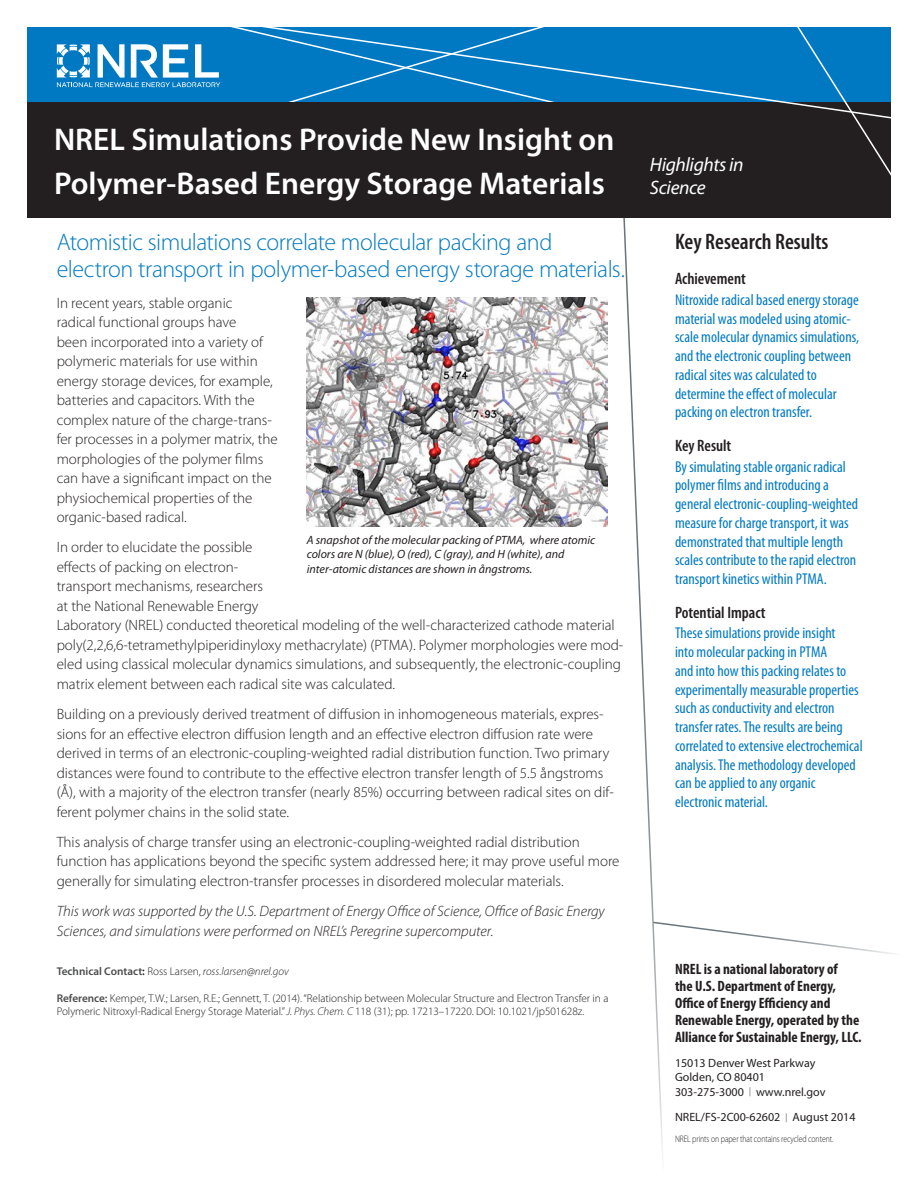
<style>
.page{position:relative;width:918px;height:1188px;background:#fff}
.page>*{position:absolute;margin:0;border:0;box-sizing:border-box;transform-origin:0 0}
.head{font:600 31.5px/43.5px "Myriad Pro";color:#fff}
.subhead{font:300 24px/27px "Myriad Pro";letter-spacing:-.02em;color:#0079c2}
.sidebar_head{font:600 condensed 22.5px "Myriad Pro";color:#231f20}
.capability__R_D__Sci{font:italic 19.5px/23.4px "Myriad Pro";letter-spacing:-.02em;color:#fff}
.sidebar_subhead{font:600 condensed 16.5px "Myriad Pro";color:#231f20}
.sidebar_text{font:condensed 15.75px/18.8px "Myriad Pro";color:#0079c2}
.body_text{font:300 15px/19.5px "Myriad Pro";color:#231f20}
.body_text-2{font:italic 300 15px/19.5px "Myriad Pro";color:#231f20}
.t1{font:700 condensed 15px/17px "Myriad Pro";color:#231f20}
.t2{font:italic 12px/14.7px "Myriad Pro";color:#231f20}
.project_number_____d{font:12px "Myriad Pro";color:#231f20}
.references{font:300 11.25px/13.2px "Myriad Pro";color:#231f20}
.technical_contact{font:italic 300 11.25px "Myriad Pro";color:#231f20}
.t3{font:300 9.45px "Myriad Pro";letter-spacing:-.01em;color:#231f20;scale:.82 1}
.s1{font-weight:600;font-style:normal;color:#4b4c4d}
.s2{font-weight:600;font-style:normal}
.s3{font-style:normal}
.s4{font-weight:600;color:#4b4c4d}
.s5{font-style:italic}
.s6{font-weight:300;font-size:9px}
</style>
<div class="page">
<svg style="left:623px;top:217px;width:272px;height:940px"></svg>
<div style="left:27px;top:28px;width:864px;height:74px;background:#0079c2"></div>
<svg style="left:57px;top:44px;width:163px;height:43px"></svg>
<div style="left:27px;top:102px;width:864px;height:115px;background:#231f20"></div>
<svg style="left:855px;top:120px;width:36px;height:56px"></svg>
<svg style="left:258px;top:27px;width:633px;height:93px"></svg>
<img style="left:306px;top:297px;width:302px;height:229px">
<p class="head" style="left:54px;top:117px;width:562px">NREL Simulations Provide New Insight on<br>Polymer-Based Energy Storage Materials</p>
<p class="subhead" style="left:57px;top:228px;width:570px">Atomistic simulations correlate molecular packing and electron transport in polymer-based energy storage materials.</p>
<p class="body_text" style="left:57px;top:293px;width:222px">In recent years, stable organic<br>radical functional groups have<br>been incorporated into a variety of polymeric materials for use within energy storage devices, for example, batteries and capacitors. With the complex nature of the charge-trans&shy;fer processes in a polymer matrix, the morphologies of the polymer films can have a significant impact on the physiochemical properties of the organic-based radical.</p>
<p class="body_text" style="left:57px;top:537px;width:568px">In order to elucidate the possible<br>effects of packing on electron-<br>transport mechanisms, researchers<br>at the National Renewable Energy<br>Laboratory (NREL) conducted theoretical modeling of the well-characterized cathode material poly(2,2,6,6-tetramethylpiperidinyloxy methacrylate) (PTMA). Polymer morphologies were mod&shy;eled using classical molecular dynamics simulations, and subsequently, the electronic-coupling matrix element between each radical site was calculated.</p>
<p class="body_text" style="left:57px;top:704px;width:559px">Building on a previously derived treatment of diffusion in inhomogeneous materials, expres&shy;sions for an effective electron diffusion length and an effective electron diffusion rate were derived in terms of an electronic-coupling-weighted radial distribution function. Two primary distances were found to contribute to the effective electron transfer length of 5.5 ångstroms (Å), with a majority of the electron transfer (nearly 85%) occurring between radical sites on dif&shy;ferent polymer chains in the solid state.</p>
<p class="body_text" style="left:57px;top:832px;width:564px">This analysis of charge transfer using an electronic-coupling-weighted radial distribution function has applications beyond the specific system addressed here; it may prove useful more generally for simulating electron-transfer processes in disordered molecular materials.</p>
<p class="body_text-2" style="left:57px;top:901px;width:550px">This work was supported by the U.S. Department of Energy Office of Science, Office of Basic Energy<br>Sciences, and simulations were performed on NREL’s Peregrine supercomputer.</p>
<p class="technical_contact" style="left:57px;top:964px;width:234px"><span class="s1">Technical Contact</span><span class="s2">:</span> <span class="s3">Ross Larsen,</span> ross.larsen@nrel.gov</p>
<p class="references" style="left:57px;top:992px;width:553px"><span class="s4">Reference:</span> Kemper, T.W.; Larsen, R.E.; Gennett, T. (2014). “Relationship between Molecular Structure and Electron Transfer in a<br>Polymeric Nitroxyl-Radical Energy Storage Material.” <span class="s5">J. Phys. Chem. C</span> 118 (31); pp. 17213–17220. DOI: 10.1021/jp501628z.</p>
<p class="t2" style="left:307px;top:532px;width:290px">A snapshot of the molecular packing of PTMA, where atomic colors are N (blue), O (red), C (gray), and H (white), and inter-atomic distances are shown in ångstroms.</p>
<p class="capability__R_D__Sci" style="left:650px;top:152px;width:95px">Highlights in<br>Science</p>
<p class="sidebar_head" style="left:675px;top:228px;width:155px">Key Research Results</p>
<p class="sidebar_subhead" style="left:675px;top:268px;width:72px">Achievement</p>
<p class="sidebar_text" style="left:675px;top:290px;width:186px">Nitroxide radical based energy storage material was modeled using atomic&shy;scale molecular dynamics simulations, and the electronic coupling between radical sites was calculated to determine the effect of molecular packing on electron transfer.</p>
<p class="sidebar_subhead" style="left:675px;top:435px;width:58px">Key Result</p>
<p class="sidebar_text" style="left:675px;top:457px;width:185px">By simulating stable organic radical polymer films and introducing a general electronic-coupling-weighted measure for charge transport, it was demonstrated that multiple length scales contribute to the rapid electron transport kinetics within PTMA.</p>
<p class="sidebar_subhead" style="left:675px;top:602px;width:92px">Potential Impact</p>
<p class="sidebar_text" style="left:675px;top:624px;width:189px">These simulations provide insight<br>into molecular packing in PTMA<br>and into how this packing relates to experimentally measurable properties such as conductivity and electron transfer rates. The results are being correlated to extensive electrochemical analysis. The methodology developed can be applied to any organic electronic material.</p>
<p class="t1" style="left:675px;top:960px;width:188px">NREL is a national laboratory of<br>the U.S. Department of Energy, Office of Energy Efficiency and Renewable Energy, operated by the Alliance for Sustainable Energy, LLC.</p>
<p class="project_number_____d" style="left:675px;top:1056px;width:142px">15013 Denver West Parkway</p>
<p class="project_number_____d" style="left:675px;top:1070px;width:91px">Golden, CO 80401</p>
<p class="project_number_____d" style="left:675px;top:1084px;width:152px">303-275-3000 <span class="s6">|</span> www.nrel.gov</p>
<p class="t3" style="left:675px;top:1134px;width:195px">NREL prints on paper that contains recycled content.</p>
<p class="project_number_____d" style="left:675px;top:1110px;width:182px">NREL/FS-2C00-62602 <span class="s6">|</span> August 2014</p>
</div>
